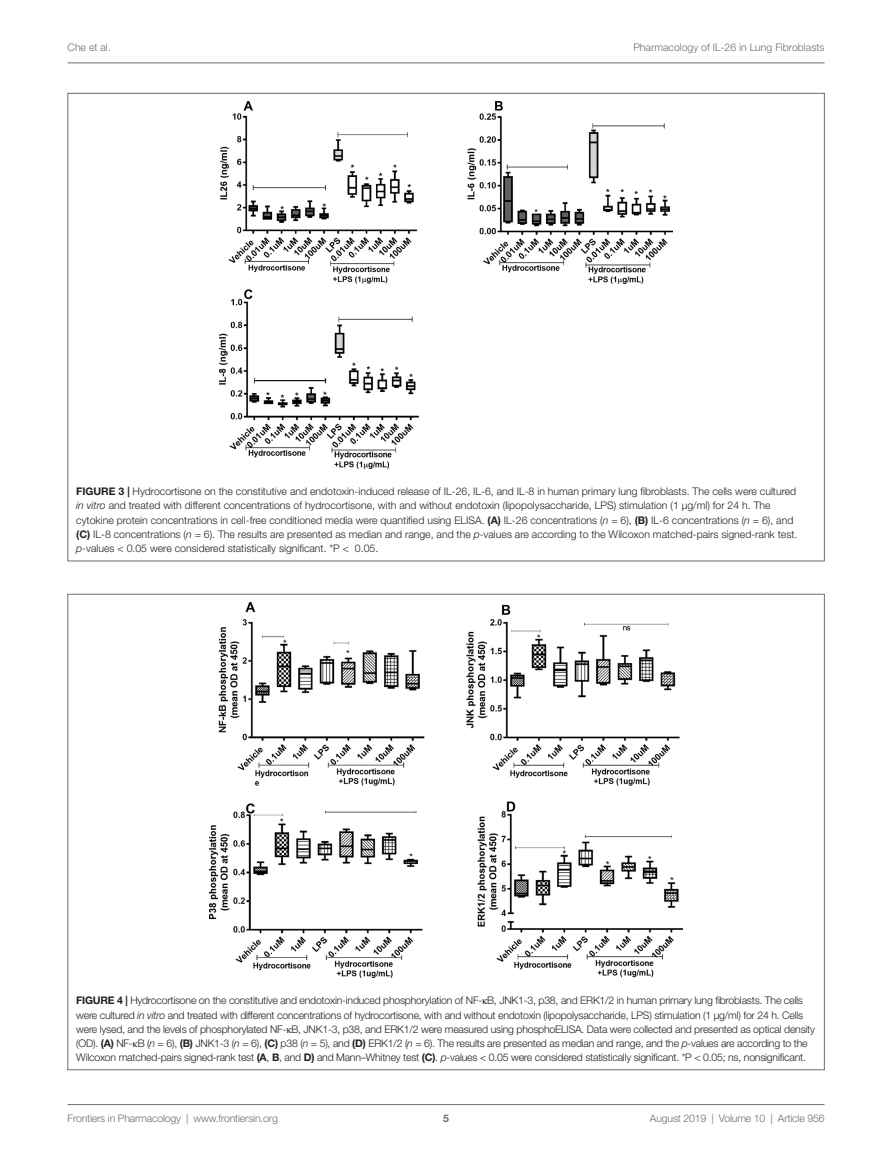
<style>
.page{position:relative;width:893px;height:1170px;background:#fff}
.page>*{position:absolute;margin:0;border:0;box-sizing:border-box;transform-origin:0 0}
.FC{font:300 10.5px/14.2px "Helvetica Neue LT Std";letter-spacing:-.02em;color:#231f20}
.FC-2{font:300 10.5px/14.2px "Helvetica Neue LT Std";color:#231f20}
.t1{font:300 10.5px "Helvetica Neue LT Std";letter-spacing:-.015em;color:#6c6d70}
.t2{font:700 10.5px "Helvetica Neue LT Std";color:#6c6d70}
.s1{font-weight:700}
.s2{font-style:italic}
.s3{font-family:"STIX General";font-weight:400}
</style>
<div class="page">
<hr style="left:68px;top:63px;width:756px;height:1px;background:#6c6d70">
<hr style="left:68px;top:1104px;width:756px;height:1px;background:#6c6d70">
<img style="left:220px;top:102px;width:452px;height:366px">
<img style="left:210px;top:602px;width:472px;height:375px">
<p class="t1" style="left:68px;top:41px;width:45px">Che et al.</p>
<p class="t1" style="left:633px;top:41px;width:193px">Pharmacology of IL-26 in Lung Fibroblasts</p>
<p class="FC-2" style="left:76px;top:484px;width:723px"><span class="s1">FIGURE 3 |</span> Hydrocortisone on the constitutive and endotoxin-induced release of IL-26, IL-6, and IL-8 in human primary lung fibroblasts. The cells were cultured <span class="s2">in vitro</span> and treated with different concentrations of hydrocortisone, with and without endotoxin (lipopolysaccharide, LPS) stimulation (1 µg/ml) for 24 h. The cytokine protein concentrations in cell-free conditioned media were quantified using ELISA. <span class="s1">(A)</span> IL-26 concentrations (<span class="s2">n</span> = 6), <span class="s1">(B)</span> IL-6 concentrations (<span class="s2">n</span> = 6), and <span class="s1">(C)</span> IL-8 concentrations (<span class="s2">n</span> = 6). The results are presented as median and range, and the <span class="s2">p</span>-values are according to the Wilcoxon matched-pairs signed-rank test. <span class="s2">p</span>-values &lt; 0.05 were considered statistically significant. *P &lt; 0.05.</p>
<p class="FC" style="left:76px;top:993px;width:740px"><span class="s1">FIGURE 4 |</span> Hydrocortisone on the constitutive and endotoxin-induced phosphorylation of NF-<span class="s3">κ</span>B, JNK1-3, p38, and ERK1/2 in human primary lung fibroblasts. The cells were cultured <span class="s2">in vitro</span> and treated with different concentrations of hydrocortisone, with and without endotoxin (lipopolysaccharide, LPS) stimulation (1 µg/ml) for 24 h. Cells were lysed, and the levels of phosphorylated NF-<span class="s3">κ</span>B, JNK1-3, p38, and ERK1/2 were measured using phosphoELISA. Data were collected and presented as optical density (OD). <span class="s1">(A)</span> NF-<span class="s3">κ</span>B (<span class="s2">n</span> = 6), <span class="s1">(B)</span> JNK1-3 (<span class="s2">n</span> = 6), <span class="s1">(C)</span> p38 (<span class="s2">n</span> = 5), and <span class="s1">(D)</span> ERK1/2 (<span class="s2">n</span> = 6). The results are presented as median and range, and the <span class="s2">p-</span>values are according to the Wilcoxon matched-pairs signed-rank test <span class="s1">(A</span>, <span class="s1">B</span>, and <span class="s1">D)</span> and Mann–Whitney test <span class="s1">(C)</span>. <span class="s2">p-</span>values &lt; 0.05 were considered statistically significant. *P &lt; 0.05; ns, nonsignificant.</p>
<p class="t1" style="left:68px;top:1111px;width:212px">Frontiers in Pharmacology | www.frontiersin.org</p>
<p class="t2" style="left:443px;top:1111px;width:7px">5</p>
<p class="t1" style="left:650px;top:1111px;width:176px">August 2019 | Volume 10 | Article 956</p>
</div>
